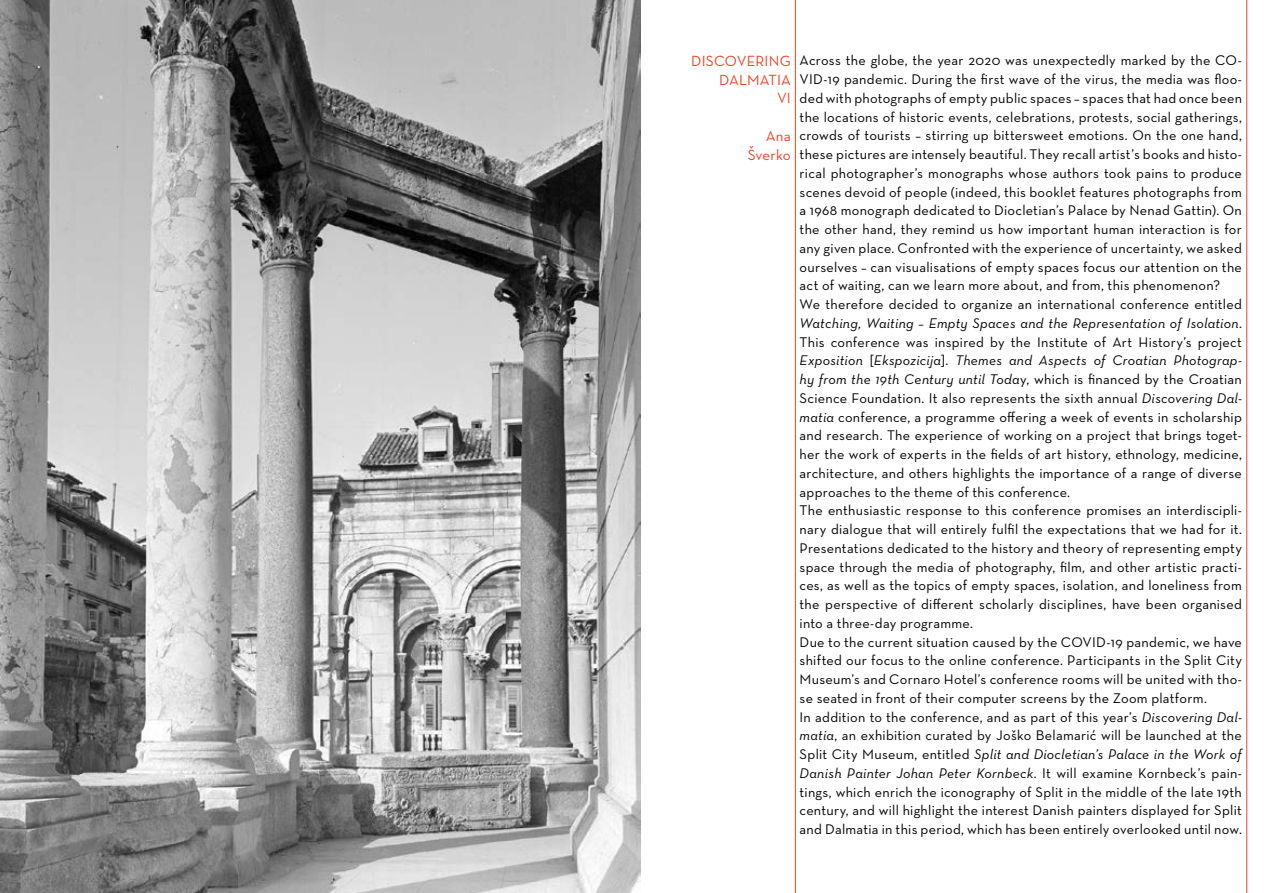
<style>
.page{position:relative;width:1276px;height:893px;background:#fff}
.page>*{position:absolute;margin:0;border:0;box-sizing:border-box;transform-origin:0 0}
.t1{font:500 18px "Neutra Text CE";color:#fff}
.t2{font:500 15px/18.8px "Neutra Text CE";letter-spacing:.01em;color:#ef4123;text-align:right}
.t3{font:500 14.25px/18.8px "Neutra Text CE";letter-spacing:.02em;color:#000}
.s1{font-style:italic}
</style>
<div class="page">
<hr style="left:795px;top:0;width:1px;height:893px;background:#ef4123">
<hr style="left:1246px;top:0;width:1px;height:893px;background:#ef4123">
<img style="left:0;top:0;width:640px;height:893px">
<p class="t1" style="left:37px;top:51px;width:5px">.</p>
<p class="t2" style="left:691px;top:51px;width:101px">DISCOVERING<br>DALMATIA<br>VI</p>
<p class="t2" style="left:747px;top:126px;width:45px">Ana<br>Šverko</p>
<p class="t3" style="left:799px;top:51px;width:444px">Across the globe, the year 2020 was unexpectedly marked by the CO-VID-19 pandemic. During the first wave of the virus, the media was floo&shy;ded with photographs of empty public spaces – spaces that had once been the locations of historic events, celebrations, protests, social gatherings, crowds of tourists – stirring up bittersweet emotions. On the one hand, these pictures are intensely beautiful. They recall artist’s books and histo&shy;rical photographer’s monographs whose authors took pains to produce scenes devoid of people (indeed, this booklet features photographs from a 1968 monograph dedicated to Diocletian’s Palace by Nenad Gattin). On the other hand, they remind us how important human interaction is for any given place. Confronted with the experience of uncertainty, we asked ourselves – can visualisations of empty spaces focus our attention on the act of waiting, can we learn more about, and from, this phenomenon?<br>We therefore decided to organize an international conference entitled <span class="s1">Watching, Waiting – Empty Spaces and the Representation of Isolation</span>.<br>This conference was inspired by the Institute of Art History’s project <span class="s1">Exposition</span> [<span class="s1">Ekspozicija</span>]. <span class="s1">Themes and Aspects of Croatian Photograp&shy;hy from the 19th Century until Toda</span>y, which is financed by the Croatian Science Foundation. It also represents the sixth annual <span class="s1">Discovering Dal&shy;matia</span> conference, a programme offering a week of events in scholarship and research. The experience of working on a project that brings toget&shy;her the work of experts in the fields of art history, ethnology, medicine, architecture, and others highlights the importance of a range of diverse approaches to the theme of this conference.<br>The enthusiastic response to this conference promises an interdiscipli&shy;nary dialogue that will entirely fulfil the expectations that we had for it.<br>Presentations dedicated to the history and theory of representing empty space through the media of photography, film, and other artistic practi&shy;ces, as well as the topics of empty spaces, isolation, and loneliness from the perspective of different scholarly disciplines, have been organised into a three-day programme.<br>Due to the current situation caused by the COVID-19 pandemic, we have shifted our focus to the online conference. Participants in the Split City Museum’s and Cornaro Hotel’s conference rooms will be united with tho&shy;se seated in front of their computer screens by the Zoom platform.<br>In addition to the conference, and as part of this year’s <span class="s1">Discovering Dal&shy;matia</span>, an exhibition curated by Joško Belamarić will be launched at the Split City Museum, entitled <span class="s1">Split and Diocletian’s Palace in the Work of Danish Painter Johan Peter Kornbeck</span>. It will examine Kornbeck’s pain&shy;tings, which enrich the iconography of Split in the middle of the late 19th century, and will highlight the interest Danish painters displayed for Split and Dalmatia in this period, which has been entirely overlooked until now.</p>
</div>
